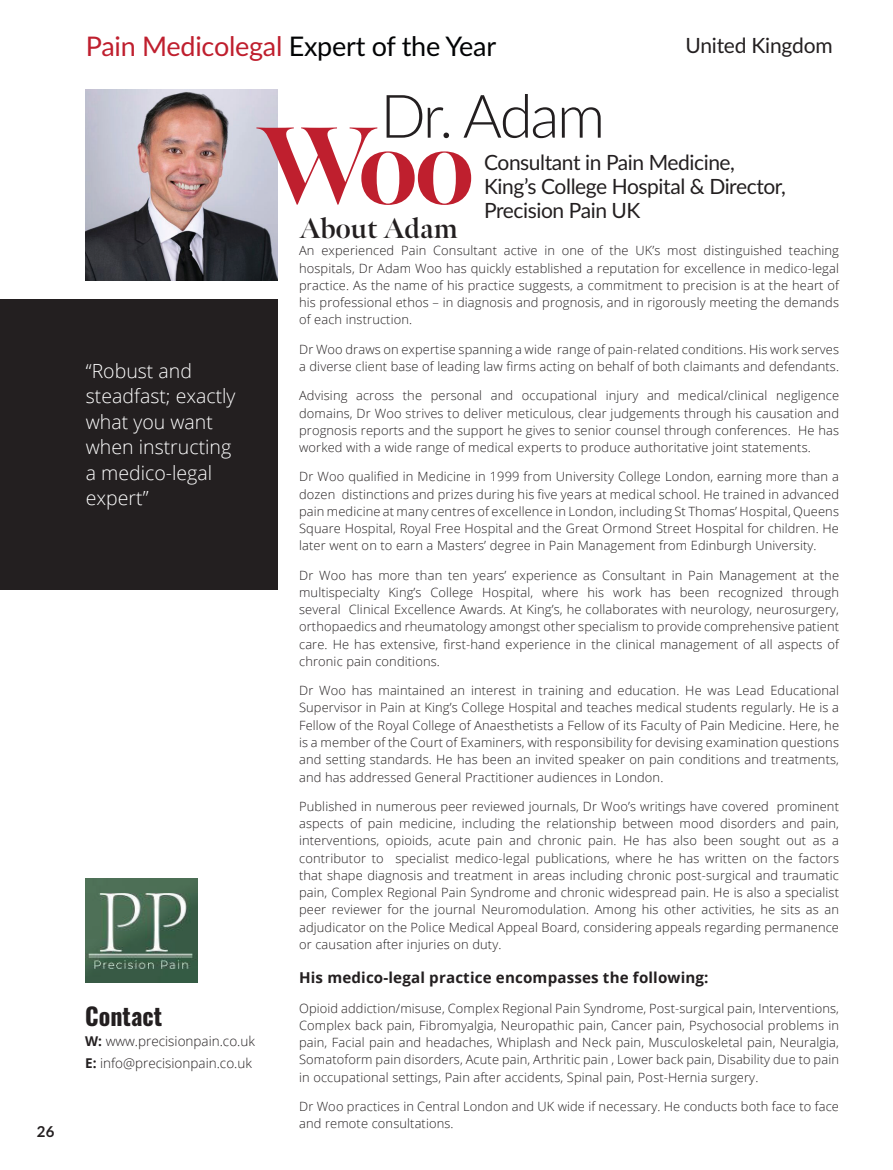
<style>
.page{position:relative;width:893px;height:1170px;background:#fff}
.page>*{position:absolute;margin:0;border:0;box-sizing:border-box;transform-origin:0 0}
.t1{font:800 109.5px "Meno Banner";color:#bf1f2e}
.t2{font:300 60px "Lato";letter-spacing:-.04em;color:#231f20}
.t3{font:700 28.5px "Meno Banner";color:#231f20}
.t4{font:27px "Lato";letter-spacing:-.01em;color:#bf1f2e}
.t5{font:700 24px "Oswald";color:#231f20}
.t6{font:21px "Lato";letter-spacing:-.02em;color:#231f20}
.t7{font:300 19.5px/25.5px "Open Sans";color:#fff}
.t8{font:700 15px "Open Sans";letter-spacing:.01em;color:#231f20}
.t9{font:700 15px "Lato";color:#231f20}
.t10{font:300 13.5px "Open Sans";color:#231f20}
.t11{font:300 12.75px/17.2px "Open Sans";letter-spacing:.01em;color:#231f20;text-align:justify}
.s1{color:#020304}
.s2{font-weight:700}
</style>
<div class="page">
<div style="left:0;top:299px;width:277px;height:290px;background:#231f20"></div>
<img style="left:86px;top:89px;width:191px;height:192px">
<img style="left:86px;top:878px;width:112px;height:104px">
<p class="t9" style="left:37px;top:1119px;width:19px">26</p>
<p class="t4" style="left:86px;top:26px;width:412px">Pain Medicolegal <span class="s1">Expert of the Year</span></p>
<p class="t6" style="left:685px;top:30px;width:149px">United Kingdom</p>
<p class="t2" style="left:380px;top:74px;width:226px">Dr. Adam</p>
<p class="t1" style="left:256px;top:96px;width:220px">Woo</p>
<p class="t6" style="left:484px;top:147px;width:252px">Consultant in Pain Medicine,</p>
<p class="t6" style="left:484px;top:171px;width:303px">King’s College Hospital &amp; Director,</p>
<p class="t6" style="left:484px;top:195px;width:158px">Precision Pain UK</p>
<p class="t3" style="left:299px;top:210px;width:160px">About Adam</p>
<p class="t11" style="left:299px;top:242px;width:541px">An experienced Pain Consultant active in one of the UK’s most distinguished teaching hospitals, Dr Adam Woo has quickly established a reputation for excellence in medico-legal practice. As the name of his practice suggests, a commitment to precision is at the heart of his professional ethos – in diagnosis and prognosis, and in rigorously meeting the demands of each instruction.</p>
<p class="t11" style="left:299px;top:340px;width:541px">Dr Woo draws on expertise spanning a wide range of pain-related conditions. His work serves a diverse client base of leading law firms acting on behalf of both claimants and defendants.</p>
<p class="t11" style="left:299px;top:386px;width:541px">Advising across the personal and occupational injury and medical/clinical negligence domains, Dr Woo strives to deliver meticulous, clear judgements through his causation and prognosis reports and the support he gives to senior counsel through conferences. He has worked with a wide range of medical experts to produce authoritative joint statements.</p>
<p class="t11" style="left:299px;top:467px;width:541px">Dr Woo qualified in Medicine in 1999 from University College London, earning more than a dozen distinctions and prizes during his five years at medical school. He trained in advanced pain medicine at many centres of excellence in London, including St Thomas’ Hospital, Queens Square Hospital, Royal Free Hospital and the Great Ormond Street Hospital for children. He later went on to earn a Masters’ degree in Pain Management from Edinburgh University.</p>
<p class="t11" style="left:299px;top:566px;width:541px">Dr Woo has more than ten years’ experience as Consultant in Pain Management at the multispecialty King’s College Hospital, where his work has been recognized through several Clinical Excellence Awards. At King’s, he collaborates with neurology, neurosurgery, orthopaedics and rheumatology amongst other specialism to provide comprehensive patient care. He has extensive, first-hand experience in the clinical management of all aspects of chronic pain conditions.</p>
<p class="t11" style="left:299px;top:681px;width:541px">Dr Woo has maintained an interest in training and education. He was Lead Educational Supervisor in Pain at King’s College Hospital and teaches medical students regularly. He is a Fellow of the Royal College of Anaesthetists a Fellow of its Faculty of Pain Medicine. Here, he is a member of the Court of Examiners, with responsibility for devising examination questions and setting standards. He has been an invited speaker on pain conditions and treatments, and has addressed General Practitioner audiences in London.</p>
<p class="t11" style="left:299px;top:797px;width:541px">Published in numerous peer reviewed journals, Dr Woo’s writings have covered prominent aspects of pain medicine, including the relationship between mood disorders and pain, interventions, opioids, acute pain and chronic pain. He has also been sought out as a contributor to specialist medico-legal publications, where he has written on the factors that shape diagnosis and treatment in areas including chronic post-surgical and traumatic pain, Complex Regional Pain Syndrome and chronic widespread pain. He is also a specialist peer reviewer for the journal Neuromodulation. Among his other activities, he sits as an adjudicator on the Police Medical Appeal Board, considering appeals regarding permanence or causation after injuries on duty.</p>
<p class="t8" style="left:299px;top:967px;width:411px">His medico-legal practice encompasses the following:</p>
<p class="t11" style="left:299px;top:998px;width:541px">Opioid addiction/misuse, Complex Regional Pain Syndrome, Post-surgical pain, Interventions, Complex back pain, Fibromyalgia, Neuropathic pain, Cancer pain, Psychosocial problems in pain, Facial pain and headaches, Whiplash and Neck pain, Musculoskeletal pain, Neuralgia, Somatoform pain disorders, Acute pain, Arthritic pain , Lower back pain, Disability due to pain in occupational settings, Pain after accidents, Spinal pain, Post-Hernia surgery.</p>
<p class="t11" style="left:299px;top:1097px;width:541px">Dr Woo practices in Central London and UK wide if necessary. He conducts both face to face and remote consultations.</p>
<p class="t7" style="left:86px;top:357px;width:151px">“Robust and steadfast; exactly what you want when instructing a medico-legal expert”</p>
<p class="t5" style="left:85px;top:1003px;width:78px">Contact</p>
<p class="t10" style="left:85px;top:1031px;width:171px"><span class="s2">W:</span> www.precisionpain.co.uk</p>
<p class="t10" style="left:85px;top:1054px;width:168px"><span class="s2">E:</span> info@precisionpain.co.uk</p>
</div>
